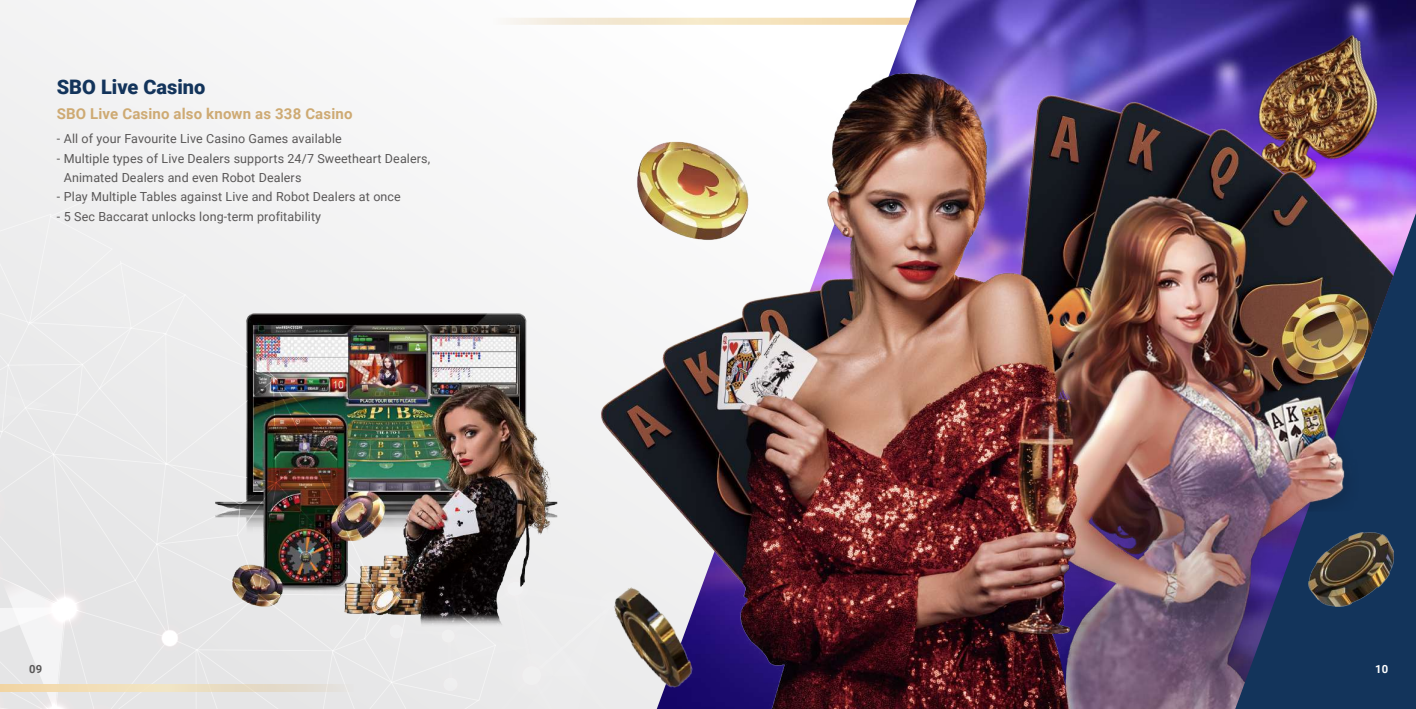
<style>
.page{position:relative;width:1416px;height:709px;background:#fff}
.page>*{position:absolute;margin:0;border:0;box-sizing:border-box;transform-origin:0 0}
.t1{font:900 20px "Roboto";color:#13345b}
.t2{font:700 15px "Roboto";letter-spacing:.01em;color:#ceaa73}
.t3{font:12.5px/19.4px "Roboto";letter-spacing:.01em;color:#595757}
.t4{font:700 11.25px "Roboto";color:#595757}
.t5{font:700 11.25px "Roboto";color:#fff}
</style>
<div class="page">
<div style="left:0;top:0;width:917px;height:197px;background:#f6f6f6"></div>
<div style="left:1411px;top:213px;width:5px;height:496px;background:#13345b"></div>
<img style="left:1239px;top:12px;width:162px;height:14px">
<img style="left:601px;top:26px;width:810px;height:683px">
<svg style="left:491px;top:18px;width:419px;height:7px;background:#f4e5c8"></svg>
<img style="left:0;top:197px;width:660px;height:512px">
<svg style="left:0;top:684px;width:354px;height:7px;background:#ebddc0"></svg>
<h1 class="t1" style="left:57px;top:73px;width:150px">SBO Live Casino</h1>
<p class="t2" style="left:57px;top:103px;width:297px">SBO Live Casino also known as 338 Casino</p>
<p class="t3" style="left:57px;top:128px;width:287px">- All of your Favourite Live Casino Games available</p>
<p class="t3" style="left:64px;top:148px;width:368px;text-indent:-7px">- Multiple types of Live Dealers supports 24/7 Sweetheart Dealers,<br>Animated Dealers and even Robot Dealers</p>
<p class="t3" style="left:57px;top:187px;width:346px">- Play Multiple Tables against Live and Robot Dealers at once</p>
<p class="t3" style="left:57px;top:206px;width:266px">- 5 Sec Baccarat unlocks long-term profitability</p>
<p class="t4" style="left:29px;top:661px;width:15px">09</p>
<p class="t5" style="left:1375px;top:661px;width:15px">10</p>
</div>
